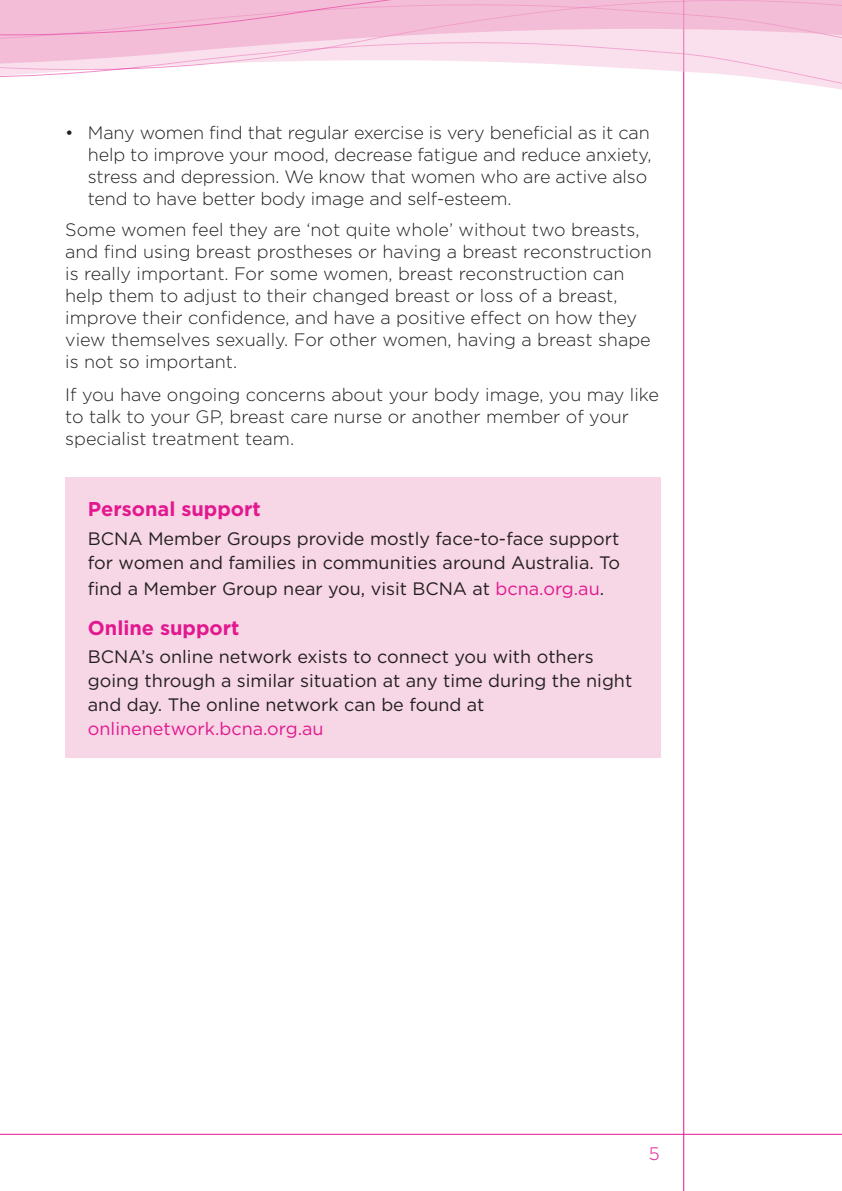
<style>
.page{position:relative;width:842px;height:1191px;background:#fff}
.page>*{position:absolute;margin:0;border:0;box-sizing:border-box;transform-origin:0 0}
.Breakout_-_Heading{font:700 20px "Gotham";color:#e2188f}
.Bodycopy{font:300 18px/22px "Gotham";color:#231f20}
.Breakout_-_Bodycopy{font:18px/24px "Gotham";color:#231f20}
.Bodycopy_-_Bullet_Po{font:300 18px/22px "Gotham";letter-spacing:-.01em;color:#231f20}
.t1{font:300 18px "Gotham";color:#e2188f}
.s1{color:#e2188f}
</style>
<div class="page">
<hr style="left:683px;top:0;width:1px;height:1191px;background:#e2188f">
<hr style="left:0;top:1133px;width:842px;height:1px;background:#e2188f">
<svg style="left:0;top:0;width:842px;height:83px"></svg>
<div style="left:65px;top:477px;width:595px;height:280px;background:#f7d6e5"></div>
<p class="Bodycopy_-_Bullet_Po" style="left:88px;top:121px;width:565px;text-indent:-23px">• Many women find that regular exercise is very beneficial as it can help to improve your mood, decrease fatigue and reduce anxiety, stress and depression. We know that women who are active also tend to have better body image and self-esteem.</p>
<p class="Bodycopy" style="left:65px;top:218px;width:588px">Some women feel they are ‘not quite whole’ without two breasts, and find using breast prostheses or having a breast reconstruction is really important. For some women, breast reconstruction can help them to adjust to their changed breast or loss of a breast, improve their confidence, and have a positive effect on how they view themselves sexually. For other women, having a breast shape is not so important.</p>
<p class="Bodycopy" style="left:65px;top:383px;width:595px">If you have ongoing concerns about your body image, you may like to talk to your GP, breast care nurse or another member of your specialist treatment team.</p>
<p class="Breakout_-_Heading" style="left:88px;top:496px;width:174px">Personal support</p>
<p class="Breakout_-_Bodycopy" style="left:88px;top:526px;width:534px">BCNA Member Groups provide mostly face-to-face support for women and families in communities around Australia. To</p>
<p class="Breakout_-_Bodycopy" style="left:88px;top:576px;width:518px">find a Member Group near you, visit BCNA at <span class="s1">bcna.org.au</span>.</p>
<p class="Breakout_-_Heading" style="left:88px;top:614px;width:153px">Online support</p>
<p class="Breakout_-_Bodycopy" style="left:88px;top:644px;width:546px">BCNA’s online network exists to connect you with others going through a similar situation at any time during the night and day. The online network can be found at <span class="s1">onlinenetwork.bcna.org.au</span></p>
<p class="t1" style="left:649px;top:1142px;width:12px">5</p>
</div>
